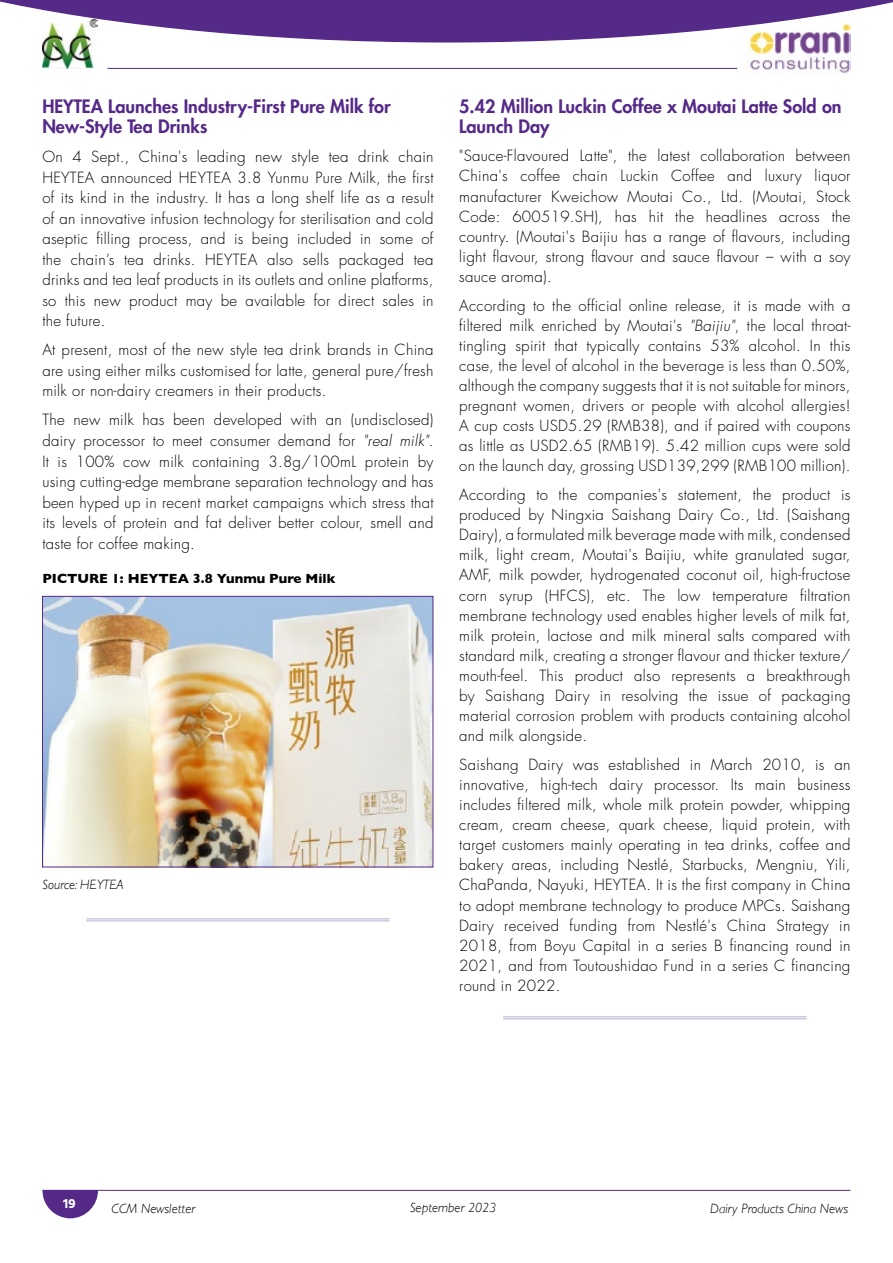
<style>
.page{position:relative;width:893px;height:1263px;background:#fff}
.page>*{position:absolute;margin:0;border:0;box-sizing:border-box;transform-origin:0 0}
.t1{font:800 18px/20.1px "Futura Std";color:#552988}
.t2{font:300 15px/20.1px "Futura Std";letter-spacing:.02em;color:#000;text-align:justify}
.t3{font:italic 300 13.5px "Gill Sans";color:#000}
.t4{font:700 13.5px "Gill Sans";color:#000}
.t5{font:700 13.5px "Hind";color:#fff}
.s1{font-style:italic}
</style>
<div class="page">
<svg style="left:42px;top:1190px;width:56px;height:28px"></svg>
<hr style="left:43px;top:1190px;width:807px;height:1px;background:#552988">
<img style="left:747px;top:43px;width:103px;height:30px">
<svg style="left:0;top:0;width:893px;height:43px"></svg>
<hr style="left:107px;top:68px;width:630px;height:1px;background:#552988">
<img style="left:42px;top:19px;width:56px;height:50px">
<hr style="left:503px;top:1016px;width:303px;height:1px;background:#b9abd0">
<hr style="left:503px;top:1018px;width:303px;height:1px;background:#b9abd0">
<hr style="left:86px;top:918px;width:304px;height:1px;background:#b9abd0">
<hr style="left:86px;top:920px;width:304px;height:1px;background:#b9abd0">
<img style="left:44px;top:598px;width:387px;height:267px">
<div style="left:42px;top:596px;width:391px;height:271px;border:1px solid #552988"></div>
<p class="t1" style="left:42px;top:96px;width:350px;line-height:20.5px">HEYTEA Launches Industry-First Pure Milk for<br>New-Style Tea Drinks</p>
<p class="t2" style="left:42px;top:147px;width:393px;line-height:20.5px">On 4 Sept., China's leading new style tea drink chain HEYTEA announced HEYTEA 3.8 Yunmu Pure Milk, the first of its kind in the industry. It has a long shelf life as a result of an innovative infusion technology for sterilisation and cold aseptic filling process, and is being included in some of the chain’s tea drinks. HEYTEA also sells packaged tea drinks and tea leaf products in its outlets and online platforms, so this new product may be available for direct sales in the future.</p>
<p class="t2" style="left:42px;top:340px;width:393px;line-height:20.5px">At present, most of the new style tea drink brands in China are using either milks customised for latte, general pure/fresh milk or non-dairy creamers in their products.</p>
<p class="t2" style="left:42px;top:410px;width:393px;line-height:20.5px">The new milk has been developed with an (undisclosed) dairy processor to meet consumer demand for <span class="s1">"real milk"</span>.<br>It is 100% cow milk containing 3.8g/100mL protein by using cutting-edge membrane separation technology and has been hyped up in recent market campaigns which stress that its levels of protein and fat deliver better colour, smell and taste for coffee making.</p>
<p class="t4" style="left:43px;top:568px;width:294px">PICTURE 1: HEYTEA 3.8 Yunmu Pure Milk</p>
<p class="t3" style="left:43px;top:877px;width:83px">Source: HEYTEA</p>
<p class="t1" style="left:459px;top:96px;width:384px">5.42 Million Luckin Coffee x Moutai Latte Sold on<br>Launch Day</p>
<p class="t2" style="left:459px;top:146px;width:393px">"Sauce-Flavoured Latte", the latest collaboration between China's coffee chain Luckin Coffee and luxury liquor manufacturer Kweichow Moutai Co., Ltd. (Moutai, Stock Code: 600519.SH), has hit the headlines across the country. (Moutai's Baijiu has a range of flavours, including light flavour, strong flavour and sauce flavour – with a soy sauce aroma).</p>
<p class="t2" style="left:459px;top:295px;width:393px">According to the official online release, it is made with a filtered milk enriched by Moutai's <span class="s1">"Baijiu"</span>, the local throat&shy;tingling spirit that typically contains 53% alcohol. In this case, the level of alcohol in the beverage is less than 0.50%, although the company suggests that it is not suitable for minors, pregnant women, drivers or people with alcohol allergies!<br>A cup costs USD5.29 (RMB38), and if paired with coupons as little as USD2.65 (RMB19). 5.42 million cups were sold on the launch day, grossing USD139,299 (RMB100 million).</p>
<p class="t2" style="left:459px;top:485px;width:393px">According to the companies's statement, the product is produced by Ningxia Saishang Dairy Co., Ltd. (Saishang Dairy), a formulated milk beverage made with milk, condensed milk, light cream, Moutai's Baijiu, white granulated sugar, AMF, milk powder, hydrogenated coconut oil, high-fructose corn syrup (HFCS), etc. The low temperature filtration membrane technology used enables higher levels of milk fat, milk protein, lactose and milk mineral salts compared with standard milk, creating a stronger flavour and thicker texture/ mouth-feel. This product also represents a breakthrough by Saishang Dairy in resolving the issue of packaging material corrosion problem with products containing alcohol and milk alongside.</p>
<p class="t2" style="left:459px;top:755px;width:393px">Saishang Dairy was established in March 2010, is an innovative, high-tech dairy processor. Its main business includes filtered milk, whole milk protein powder, whipping cream, cream cheese, quark cheese, liquid protein, with target customers mainly operating in tea drinks, coffee and bakery areas, including Nestlé, Starbucks, Mengniu, Yili, ChaPanda, Nayuki, HEYTEA. It is the first company in China to adopt membrane technology to produce MPCs. Saishang Dairy received funding from Nestlé's China Strategy in 2018, from Boyu Capital in a series B financing round in 2021, and from Toutoushidao Fund in a series C financing round in 2022.</p>
<p class="t5" style="left:63px;top:1195px;width:14px">19</p>
<p class="t3" style="left:112px;top:1201px;width:85px">CCM Newsletter</p>
<p class="t3" style="left:410px;top:1200px;width:88px">September 2023</p>
<p class="t3" style="left:710px;top:1201px;width:139px">Dairy Products China News</p>
</div>
